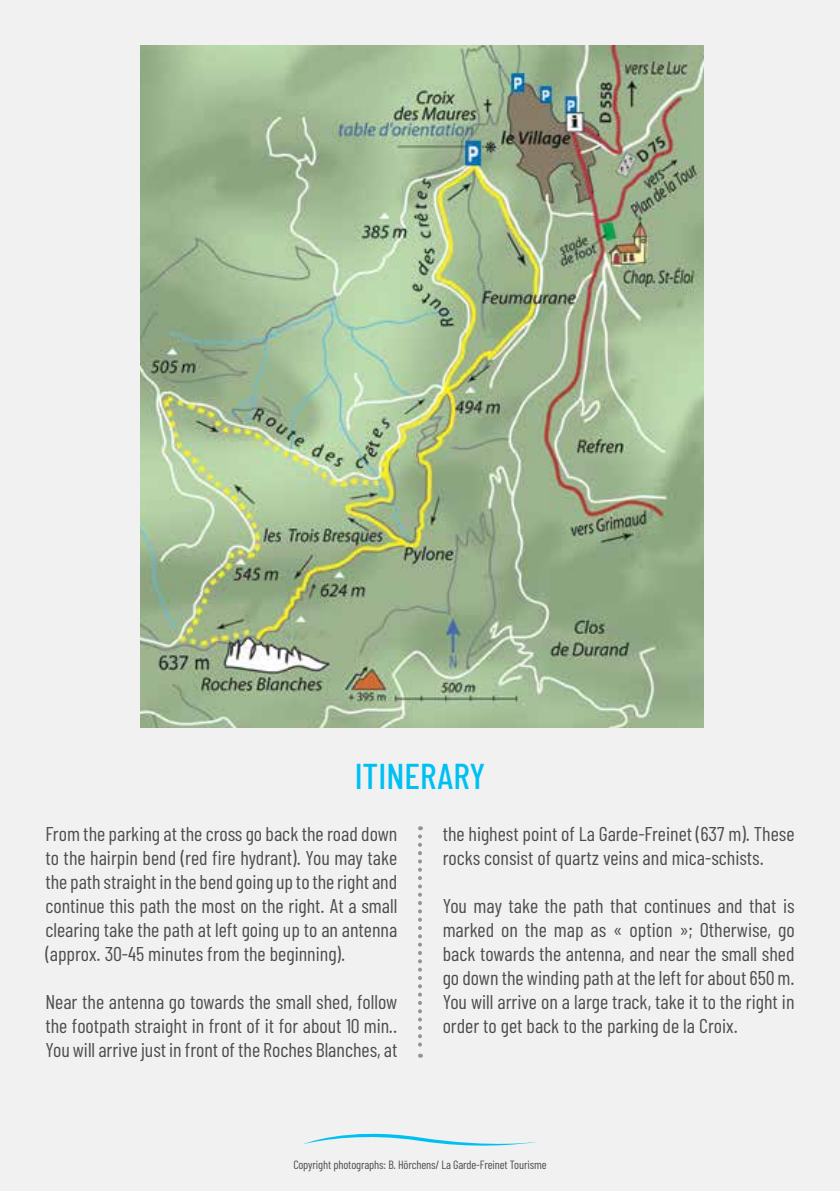
<style>
.page{position:relative;width:840px;height:1191px;background:#fff}
.page>*{position:absolute;margin:0;border:0;box-sizing:border-box;transform-origin:0 0}
.t1{font:500 36px "Barlow Condensed";color:#00c0f2}
.t2{font:20px/24px "Barlow Condensed";color:#4d4d4f;text-align:justify}
.t3{font:12px "Barlow Condensed";letter-spacing:-.01em;color:#4d4d4f}
</style>
<div class="page">
<div style="left:0;top:0;width:839px;height:1191px;background:#f1f1f2"></div>
<img style="left:140px;top:45px;width:563px;height:683px">
<svg style="left:304px;top:1133px;width:232px;height:13px"></svg>
<svg style="left:418px;top:836px;width:4px;height:221px"></svg>
<h1 class="t1" style="left:354px;top:753px;width:132px">ITINERARY</h1>
<p class="t2" style="left:442px;top:821px;width:353px">the highest point of La Garde-Freinet (637 m). These rocks consist of quartz veins and mica-schists.</p>
<p class="t2" style="left:442px;top:893px;width:353px">You may take the path that continues and that is marked on the map as « option »; Otherwise, go back towards the antenna, and near the small shed go down the winding path at the left for about 650 m.<br>You will arrive on a large track, take it to the right in order to get back to the parking de la Croix.</p>
<p class="t2" style="left:45px;top:821px;width:353px">From the parking at the cross go back the road down to the hairpin bend (red fire hydrant). You may take the path straight in the bend going up to the right and continue this path the most on the right. At a small clearing take the path at left going up to an antenna (approx. 30-45 minutes from the beginning).</p>
<p class="t2" style="left:45px;top:989px;width:353px">Near the antenna go towards the small shed, follow the footpath straight in front of it for about 10 min..<br>You will arrive just in front of the Roches Blanches, at</p>
<p class="t3" style="left:293px;top:1157px;width:254px">Copyright photographs: B. Hörchens/ La Garde-Freinet Tourisme</p>
</div>
